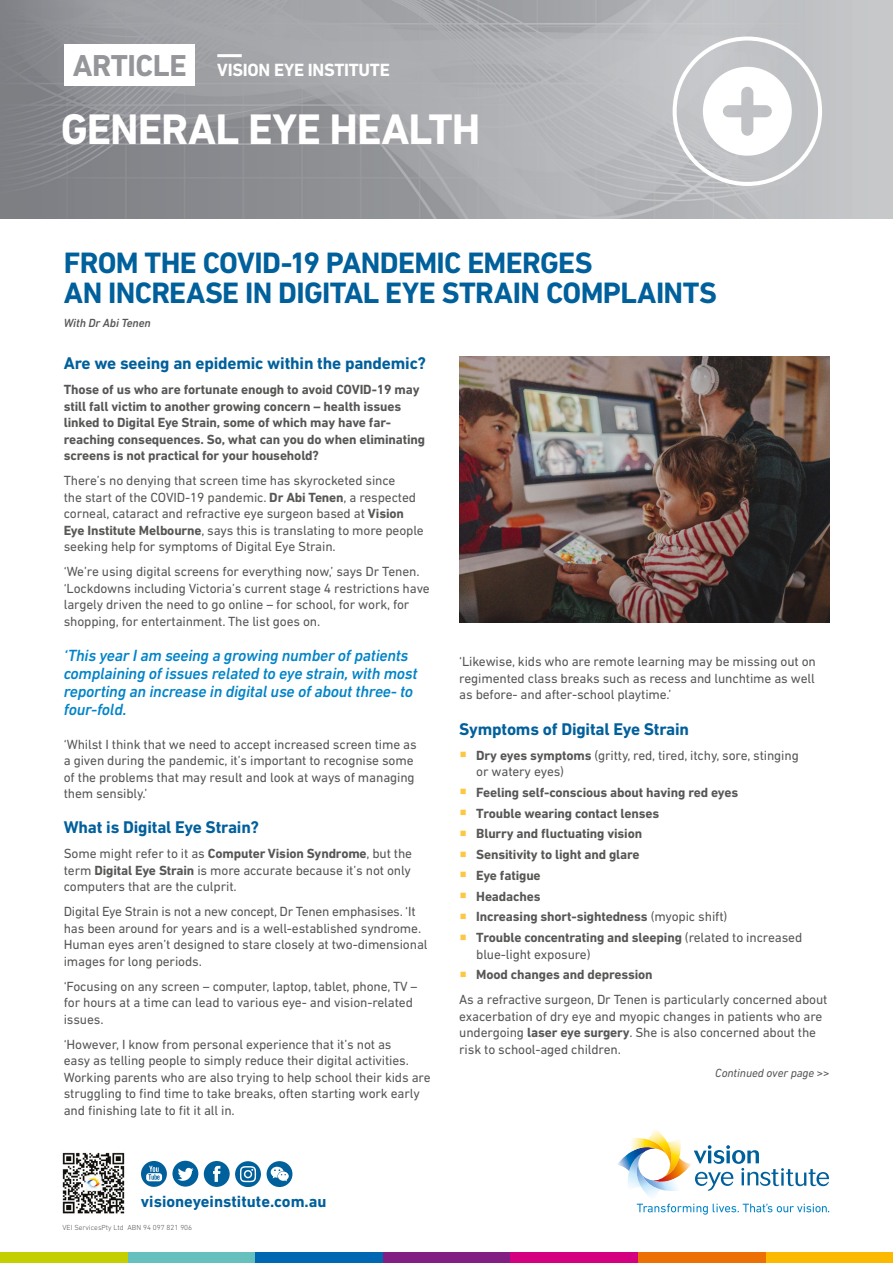
<style>
.page{position:relative;width:893px;height:1263px;background:#fff}
.page>*{position:absolute;margin:0;border:0;box-sizing:border-box;transform-origin:0 0}
.t1{font:700 43.5px "DIN Next LT Pro";letter-spacing:-.02em;color:#fff}
.t2{font:700 30px/30px "DIN Next LT Pro";letter-spacing:-.025em;color:#00609c}
.t3{font:700 18px "DIN Next LT Pro";letter-spacing:-.015em;color:#fff}
.t4{font:700 17.25px "DIN Next LT Pro";letter-spacing:-.01em;color:#00609c}
.t5{font:italic 500 16.5px/18px "DIN Next LT Pro";letter-spacing:-.015em;color:#0084c9}
.t6{font:700 16.5px "DIN Next LT Pro";color:#00609c}
.t7{font:13.5px/16.5px "DIN Next LT Pro";letter-spacing:-.01em;color:#575756}
.t8{font:700 13.5px/20.7px "DIN Next LT Pro";letter-spacing:-.01em;color:#575756}
.t9{font:italic 12px "DIN Next LT Pro";letter-spacing:-.01em;color:#575756}
.t10{font:italic 500 12px "DIN Next LT Pro";letter-spacing:-.01em;color:#575756}
.t11{font:300 7.5px "DIN Next LT Pro";color:#575756}
.s1{font-size:30.75px;color:#94969a}
.s2{font-weight:700}
.s3{font-weight:400}
</style>
<div class="page">
<img style="left:0;top:0;width:893px;height:218px">
<svg style="left:673px;top:37px;width:149px;height:149px"></svg>
<svg style="left:618px;top:1129px;width:211px;height:86px"></svg>
<div style="left:765px;top:1252px;width:128px;height:11px;background:#fbba00"></div>
<div style="left:638px;top:1252px;width:127px;height:11px;background:#ed7004"></div>
<div style="left:510px;top:1252px;width:128px;height:11px;background:#d4007f"></div>
<div style="left:383px;top:1252px;width:127px;height:11px;background:#831f82"></div>
<div style="left:255px;top:1252px;width:128px;height:11px;background:#0067b2"></div>
<div style="left:128px;top:1252px;width:127px;height:11px;background:#66c1be"></div>
<div style="left:0;top:1252px;width:128px;height:11px;background:#c4cf00"></div>
<svg style="left:141px;top:1161px;width:57px;height:26px"></svg>
<svg style="left:204px;top:1161px;width:57px;height:26px"></svg>
<svg style="left:267px;top:1161px;width:26px;height:26px"></svg>
<img style="left:62px;top:1152px;width:63px;height:62px">
<div style="left:64px;top:44px;width:131px;height:41px;background:#fff"></div>
<hr style="left:217px;top:54px;width:25px;height:3px;background:#fff">
<img style="left:459px;top:356px;width:370px;height:267px">
<h3 class="t3" style="left:73px;top:60px;width:318px"><span class="s1">ARTICLE</span> VISION EYE INSTITUTE</h3>
<h1 class="t1" style="left:61px;top:104px;width:421px">GENERAL EYE HEALTH</h1>
<h2 class="t2" style="left:64px;top:248px;width:655px">FROM THE COVID-19 PANDEMIC EMERGES<br>AN INCREASE IN DIGITAL EYE STRAIN COMPLAINTS</h2>
<p class="t10" style="left:64px;top:316px;width:89px">With Dr Abi Tenen</p>
<p class="t4" style="left:64px;top:353px;width:364px">Are we seeing an epidemic within the pandemic?</p>
<p class="t8" style="left:64px;top:382px;width:363px;line-height:16.5px">Those of us who are fortunate enough to avoid COVID-19 may still fall victim to another growing concern – health issues linked to Digital Eye Strain, some of which may have far&shy;reaching consequences. So, what can you do when eliminating screens is not practical for your household?</p>
<p class="t7" style="left:64px;top:472px;width:362px">There’s no denying that screen time has skyrocketed since<br>the start of the COVID-19 pandemic. <span class="s2">Dr Abi Tenen</span>, a respected corneal, cataract and refractive eye surgeon based at <span class="s2">Vision Eye Institute Melbourne</span>, says this is translating to more people seeking help for symptoms of Digital Eye Strain.</p>
<p class="t7" style="left:64px;top:563px;width:368px">‘We’re using digital screens for everything now,’ says Dr Tenen. ‘Lockdowns including Victoria’s current stage 4 restrictions have largely driven the need to go online – for school, for work, for shopping, for entertainment. The list goes on.</p>
<p class="t5" style="left:64px;top:646px;width:355px">‘This year I am seeing a growing number of patients complaining of issues related to eye strain, with most reporting an increase in digital use of about three- to four-fold.</p>
<p class="t7" style="left:64px;top:735px;width:354px">‘Whilst I think that we need to accept increased screen time as a given during the pandemic, it’s important to recognise some of the problems that may result and look at ways of managing them sensibly.’</p>
<p class="t4" style="left:64px;top:817px;width:197px">What is Digital Eye Strain?</p>
<p class="t7" style="left:64px;top:845px;width:350px;text-align:justify">Some might refer to it as <span class="s2">Computer Vision Syndrome</span>, but the term <span class="s2">Digital Eye Strain</span> is more accurate because it’s not only computers that are the culprit.</p>
<p class="t7" style="left:64px;top:903px;width:365px">Digital Eye Strain is not a new concept, Dr Tenen emphasises. ‘It has been around for years and is a well-established syndrome.<br>Human eyes aren’t designed to stare closely at two-dimensional images for long periods.</p>
<p class="t7" style="left:64px;top:977px;width:355px">‘Focusing on any screen – computer, laptop, tablet, phone, TV – for hours at a time can lead to various eye- and vision-related issues.</p>
<p class="t7" style="left:64px;top:1035px;width:368px">‘However, I know from personal experience that it’s not as<br>easy as telling people to simply reduce their digital activities.<br>Working parents who are also trying to help school their kids are struggling to find time to take breaks, often starting work early and finishing late to fit it all in.</p>
<p class="t7" style="left:459px;top:653px;width:358px;text-align:justify">‘Likewise, kids who are remote learning may be missing out on regimented class breaks such as recess and lunchtime as well as before- and after-school playtime.’</p>
<p class="t4" style="left:459px;top:718px;width:231px">Symptoms of Digital Eye Strain</p>
<p class="t7" style="left:476px;top:746px;width:324px"><span class="s2">Dry eyes symptoms</span> (gritty, red, tired, itchy, sore, stinging or watery eyes)</p>
<p class="t8" style="left:476px;top:782px;width:327px">Feeling self-conscious about having red eyes<br>Trouble wearing contact lenses<br>Blurry and fluctuating vision<br>Sensitivity to light and glare<br>Eye fatigue<br>Headaches<br>Increasing short-sightedness <span class="s3">(myopic shift)<br></span>Trouble concentrating and sleeping <span class="s3">(related to increased</span></p>
<p class="t7" style="left:476px;top:945px;width:116px">blue-light exposure)</p>
<p class="t8" style="left:476px;top:964px;width:178px">Mood changes and depression</p>
<p class="t7" style="left:459px;top:991px;width:370px">As a refractive surgeon, Dr Tenen is particularly concerned about exacerbation of dry eye and myopic changes in patients who are undergoing <span class="s2">laser eye surgery</span>. She is also concerned about the risk to school-aged children.</p>
<p class="t9" style="left:715px;top:1065px;width:115px">Continued over page &gt;&gt;</p>
<p class="t6" style="left:141px;top:1191px;width:187px">visioneyeinstitute.com.au</p>
<p class="t11" style="left:62px;top:1223px;width:131px">VEI ServicesPty Ltd ABN 94 097 821 906</p>
</div>
